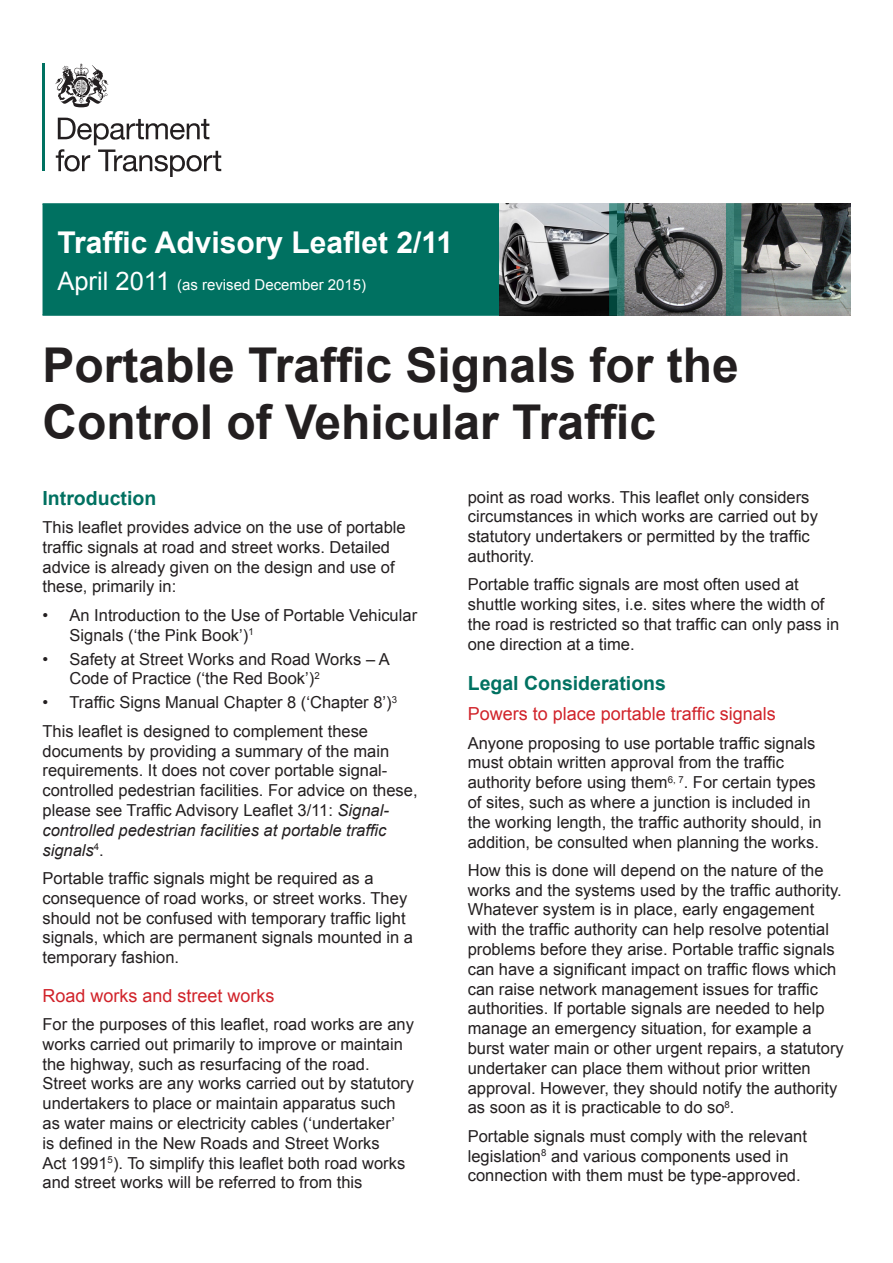
<style>
.page{position:relative;width:893px;height:1263px;background:#fff}
.page>*{position:absolute;margin:0;border:0;box-sizing:border-box;transform-origin:0 0}
.t1{font:700 48px/57.6px "Arial";color:#231f20}
.t2{font:700 30px "Arial";color:#fff}
.t3{font:700 19.5px "Arial";color:#007161}
.t4{font:18px "Arial";color:#d1232a}
.t5{font:16.5px/19.8px "Arial";color:#231f20}
.t6{font:15px "Arial";color:#fff}
.s1{font-size:25.5px}
.s2{font-style:italic}
</style>
<div class="page">
<div style="left:42px;top:203px;width:458px;height:113px;background:#007161;border:2px solid #007161"></div>
<img style="left:500px;top:203px;width:350px;height:113px">
<svg style="left:726px;top:203px;width:15px;height:113px;background:#3a7e74"></svg>
<hr style="left:43px;top:64px;width:2px;height:107px;background:#007161">
<svg style="left:56px;top:118px;width:165px;height:59px"></svg>
<svg style="left:55px;top:64px;width:54px;height:43px"></svg>
<svg style="left:609px;top:203px;width:15px;height:113px;background:#31746c"></svg>
<p class="t2" style="left:57px;top:222px;width:397px">Traffic Advisory Leaflet 2/11</p>
<p class="t6" style="left:57px;top:275px;width:310px"><span class="s1">April 2011</span> (as revised December 2015)</p>
<p class="t1" style="left:43px;top:337px;width:698px">Portable Traffic Signals for the<br>Control of Vehicular Traffic</p>
<p class="t3" style="left:43px;top:485px;width:115px">Introduction</p>
<p class="t5" style="left:43px;top:517px;width:365px">This leaflet provides advice on the use of portable traffic signals at road and street works. Detailed advice is already given on the design and use of these, primarily in:</p>
<p class="t5" style="left:70px;top:605px;width:349px;text-indent:-27px">• An Introduction to the Use of Portable Vehicular<br>Signals (‘the Pink Book’)<sup>1</sup></p>
<p class="t5" style="left:70px;top:649px;width:322px;text-indent:-27px">• Safety at Street Works and Road Works – A<br>Code of Practice (‘the Red Book’)<sup>2</sup></p>
<p class="t5" style="left:43px;top:693px;width:356px">• Traffic Signs Manual Chapter 8 (‘Chapter 8’)<sup>3</sup></p>
<p class="t5" style="left:43px;top:721px;width:377px">This leaflet is designed to complement these documents by providing a summary of the main requirements. It does not cover portable signal&shy;controlled pedestrian facilities. For advice on these, please see Traffic Advisory Leaflet 3/11: <span class="s2">Signal&shy;controlled pedestrian facilities at portable traffic signals</span><sup>4</sup>.</p>
<p class="t5" style="left:43px;top:868px;width:372px">Portable traffic signals might be required as a consequence of road works, or street works. They should not be confused with temporary traffic light signals, which are permanent signals mounted in a temporary fashion.</p>
<p class="t4" style="left:43px;top:984px;width:234px">Road works and street works</p>
<p class="t5" style="left:43px;top:1014px;width:373px">For the purposes of this leaflet, road works are any works carried out primarily to improve or maintain the highway, such as resurfacing of the road.<br>Street works are any works carried out by statutory undertakers to place or maintain apparatus such as water mains or electricity cables (‘undertaker’<br>is defined in the New Roads and Street Works<br>Act 1991<sup>5</sup>). To simplify this leaflet both road works and street works will be referred to from this</p>
<p class="t5" style="left:468px;top:487px;width:352px">point as road works. This leaflet only considers circumstances in which works are carried out by statutory undertakers or permitted by the traffic authority.</p>
<p class="t5" style="left:468px;top:575px;width:373px">Portable traffic signals are most often used at shuttle working sites, i.e. sites where the width of the road is restricted so that traffic can only pass in one direction at a time.</p>
<p class="t3" style="left:468px;top:670px;width:200px">Legal Considerations</p>
<p class="t4" style="left:468px;top:702px;width:310px">Powers to place portable traffic signals</p>
<p class="t5" style="left:468px;top:733px;width:356px">Anyone proposing to use portable traffic signals must obtain written approval from the traffic authority before using them<sup>6,</sup> <sup>7</sup>. For certain types of sites, such as where a junction is included in the working length, the traffic authority should, in addition, be consulted when planning the works.</p>
<p class="t5" style="left:468px;top:860px;width:377px">How this is done will depend on the nature of the works and the systems used by the traffic authority.<br>Whatever system is in place, early engagement with the traffic authority can help resolve potential problems before they arise. Portable traffic signals can have a significant impact on traffic flows which can raise network management issues for traffic authorities. If portable signals are needed to help manage an emergency situation, for example a burst water main or other urgent repairs, a statutory undertaker can place them without prior written approval. However, they should notify the authority as soon as it is practicable to do so<sup>8</sup>.</p>
<p class="t5" style="left:468px;top:1126px;width:341px">Portable signals must comply with the relevant legislation<sup>8</sup> and various components used in connection with them must be type-approved.</p>
</div>
